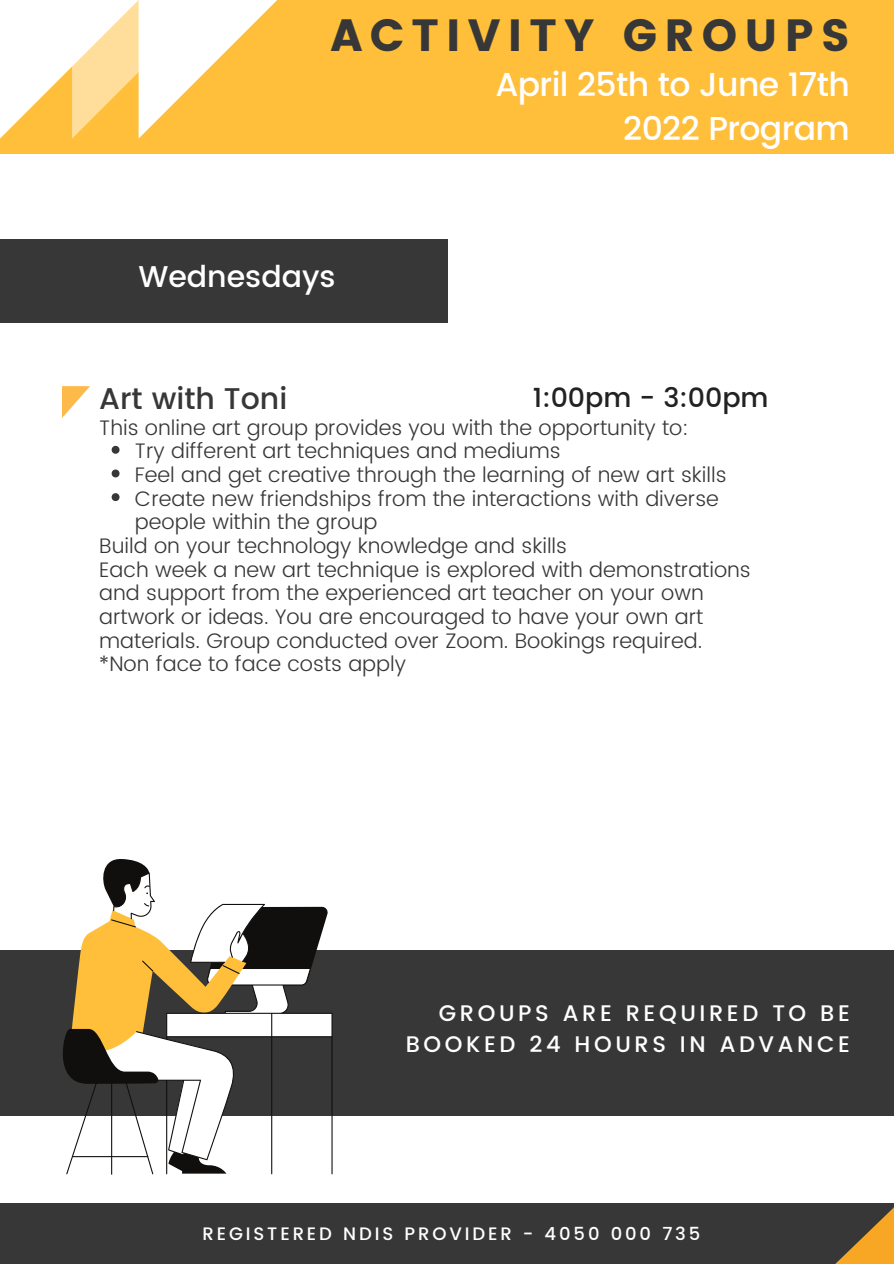
<style>
.page{position:relative;width:894px;height:1264px;background:#fff}
.page>*{position:absolute;margin:0;border:0;box-sizing:border-box;transform-origin:0 0}
.t1{font:45px "Poppins";letter-spacing:.16em;color:#373737}
.t2{font:500 33px "Poppins";letter-spacing:-.02em;color:#fff}
.t3{font:500 30px "Poppins";color:#373737}
.t4{font:500 30px "Poppins";color:#fff}
.t5{font:500 27px "Poppins";color:#222}
.t6{font:500 22.5px/30.5px "Poppins";letter-spacing:.16em;color:#feffff;text-align:right}
.t7{font:300 21px/23.7px "Poppins";color:#373737}
.t8{font:500 18px "Poppins";letter-spacing:.16em;color:#fff}
</style>
<div class="page">
<img style="left:63px;top:386px;width:26px;height:31px">
<svg style="left:112px;top:446px;width:7px;height:8px"></svg>
<svg style="left:112px;top:469px;width:7px;height:8px"></svg>
<svg style="left:112px;top:493px;width:7px;height:8px"></svg>
<div style="left:0;top:1203px;width:893px;height:60px;background:#373737"></div>
<svg style="left:836px;top:1208px;width:57px;height:55px"></svg>
<div style="left:0;top:0;width:893px;height:153px;background:#ffbf3b"></div>
<svg style="left:0;top:0;width:277px;height:138px"></svg>
<div style="left:0;top:239px;width:447px;height:83px;background:#373737"></div>
<div style="left:0;top:950px;width:893px;height:165px;background:#373737"></div>
<svg style="left:104px;top:859px;width:45px;height:13px"></svg>
<svg style="left:66px;top:872px;width:266px;height:302px"></svg>
<svg style="left:63px;top:892px;width:183px;height:191px"></svg>
<p class="t1" style="left:330px;top:9px;width:521px">ACTIVITY GROUPS</p>
<p class="t2" style="left:495px;top:65px;width:356px">April 25th to June 17th</p>
<p class="t2" style="left:623px;top:109px;width:228px">2022 Program</p>
<p class="t4" style="left:138px;top:258px;width:199px">Wednesdays</p>
<p class="t3" style="left:99px;top:381px;width:189px">Art with Toni</p>
<p class="t7" style="left:99px;top:415px;width:590px">This online art group provides you with the opportunity to:</p>
<p class="t5" style="left:533px;top:382px;width:237px">1:00pm - 3:00pm</p>
<p class="t7" style="left:135px;top:439px;width:427px">Try different art techniques and mediums</p>
<p class="t7" style="left:135px;top:463px;width:593px">Feel and get creative through the learning of new art skills</p>
<p class="t7" style="left:135px;top:486px;width:585px">Create new friendships from the interactions with diverse people within the group</p>
<p class="t7" style="left:99px;top:534px;width:469px">Build on your technology knowledge and skills</p>
<p class="t7" style="left:99px;top:557px;width:653px">Each week a new art technique is explored with demonstrations and support from the experienced art teacher on your own artwork or ideas. You are encouraged to have your own art materials. Group conducted over Zoom. Bookings required.</p>
<p class="t7" style="left:99px;top:652px;width:308px">*Non face to face costs apply</p>
<p class="t6" style="left:406px;top:998px;width:445px">GROUPS ARE REQUIRED TO BE<br>BOOKED 24 HOURS IN ADVANCE</p>
<p class="t8" style="left:202px;top:1223px;width:499px">REGISTERED NDIS PROVIDER - 4050 000 735</p>
</div>
